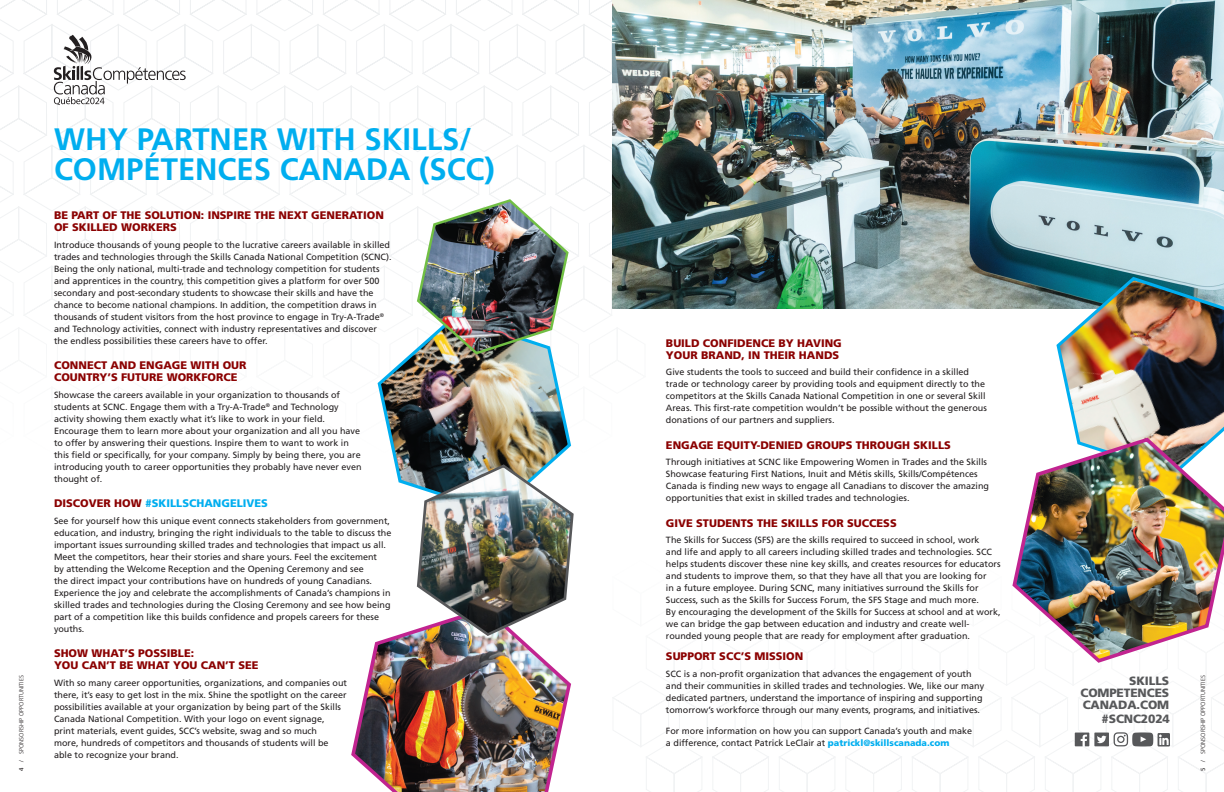
<style>
.page{position:relative;width:1224px;height:792px;background:#fff}
.page>*{position:absolute;margin:0;border:0;box-sizing:border-box;transform-origin:0 0}
.Subtitle___Frutiger_24{font:700 31px/30px "Frutiger LT Std";color:#00aeef}
.t1{font:900 12px/12px "Frutiger LT Std";letter-spacing:-.01em;color:#57585a;text-align:justify}
.t2{font:900 11px/12px "Frutiger LT Std";color:#8b0202}
.t3{font:900 11px "Frutiger LT Std";color:#00aeef}
.t4{font:9px/12px "Frutiger LT Std";color:#231f20}
.t5{font:300 6px "Frutiger LT Std";color:#231f20}
.s1{color:#8b0202}
.s2{font-weight:900;color:#00aeef}
.s3{font-weight:400}
</style>
<div class="page">
<svg style="left:0;top:153px;width:612px;height:163px"></svg>
<svg style="left:0;top:0;width:612px;height:153px"></svg>
<svg style="left:613px;top:697px;width:611px;height:95px"></svg>
<svg style="left:54px;top:35px;width:132px;height:70px"></svg>
<svg style="left:1075px;top:732px;width:95px;height:15px"></svg>
<img style="left:351px;top:629px;width:220px;height:163px">
<img style="left:376px;top:313px;width:197px;height:175px">
<img style="left:415px;top:198px;width:155px;height:158px">
<img style="left:415px;top:463px;width:159px;height:175px">
<img style="left:612px;top:0;width:612px;height:309px">
<img style="left:1055px;top:275px;width:169px;height:161px">
<img style="left:1012px;top:436px;width:212px;height:227px">
<p class="Subtitle___Frutiger_24" style="left:54px;top:124px;width:442px">WHY PARTNER WITH SKILLS/<br>COMPÉTENCES CANADA (SCC)</p>
<p class="t2" style="left:54px;top:209px;width:331px">BE PART OF THE SOLUTION: INSPIRE THE NEXT GENERATION<br>OF SKILLED WORKERS</p>
<p class="t4" style="left:54px;top:239px;width:339px">Introduce thousands of young people to the lucrative careers available in skilled trades and technologies through the Skills Canada National Competition (SCNC).<br>Being the only national, multi-trade and technology competition for students and apprentices in the country, this competition gives a platform for over 500 secondary and post-secondary students to showcase their skills and have the chance to become national champions. In addition, the competition draws in thousands of student visitors from the host province to engage in Try-A-Trade<sup>® </sup>and Technology activities, connect with industry representatives and discover the endless possibilities these careers have to offer.</p>
<p class="t2" style="left:54px;top:359px;width:194px">CONNECT AND ENGAGE WITH OUR<br>COUNTRY’S FUTURE WORKFORCE</p>
<p class="t4" style="left:54px;top:389px;width:309px">Showcase the careers available in your organization to thousands of students at SCNC. Engage them with a Try-A-Trade<sup>®</sup> and Technology activity showing them exactly what it’s like to work in your field.<br>Encourage them to learn more about your organization and all you have to offer by answering their questions. Inspire them to want to work in this field or specifically, for your company. Simply by being there, you are introducing youth to career opportunities they probably have never even thought of.</p>
<p class="t3" style="left:54px;top:497px;width:215px"><span class="s1">DISCOVER HOW</span> #SKILLSCHANGELIVES</p>
<p class="t4" style="left:54px;top:515px;width:339px">See for yourself how this unique event connects stakeholders from government, education, and industry, bringing the right individuals to the table to discuss the important issues surrounding skilled trades and technologies that impact us all.<br>Meet the competitors, hear their stories and share yours. Feel the excitement<br>by attending the Welcome Reception and the Opening Ceremony and see<br>the direct impact your contributions have on hundreds of young Canadians.<br>Experience the joy and celebrate the accomplishments of Canada’s champions in skilled trades and technologies during the Closing Ceremony and see how being part of a competition like this builds confidence and propels careers for these youths.</p>
<p class="t2" style="left:54px;top:647px;width:206px">SHOW WHAT’S POSSIBLE:<br>YOU CAN’T BE WHAT YOU CAN’T SEE</p>
<p class="t4" style="left:54px;top:677px;width:295px">With so many career opportunities, organizations, and companies out there, it’s easy to get lost in the mix. Shine the spotlight on the career possibilities available at your organization by being part of the Skills Canada National Competition. With your logo on event signage, print materials, event guides, SCC’s website, swag and so much<br>more, hundreds of competitors and thousands of students will be able to recognize your brand.</p>
<p class="t2" style="left:666px;top:337px;width:177px">BUILD CONFIDENCE BY HAVING<br>YOUR BRAND, IN THEIR HANDS</p>
<p class="t4" style="left:666px;top:366px;width:322px">Give students the tools to succeed and build their confidence in a skilled trade or technology career by providing tools and equipment directly to the competitors at the Skills Canada National Competition in one or several Skill Areas. This first-rate competition wouldn’t be possible without the generous donations of our partners and suppliers.</p>
<p class="t2" style="left:666px;top:439px;width:286px">ENGAGE EQUITY-DENIED GROUPS THROUGH SKILLS</p>
<p class="t4" style="left:666px;top:456px;width:325px">Through initiatives at SCNC like Empowering Women in Trades and the Skills Showcase featuring First Nations, Inuit and Métis skills, Skills/Compétences Canada is finding new ways to engage all Canadians to discover the amazing opportunities that exist in skilled trades and technologies.</p>
<p class="t2" style="left:666px;top:517px;width:232px">GIVE STUDENTS THE SKILLS FOR SUCCESS</p>
<p class="t4" style="left:666px;top:534px;width:336px">The Skills for Success (SFS) are the skills required to succeed in school, work<br>and life and apply to all careers including skilled trades and technologies. SCC helps students discover these nine key skills, and creates resources for educators and students to improve them, so that they have all that you are looking for<br>in a future employee. During SCNC, many initiatives surround the Skills for Success, such as the Skills for Success Forum, the SFS Stage and much more.<br>By encouraging the development of the Skills for Success at school and at work, we can bridge the gap between education and industry and create well&shy;rounded young people that are ready for employment after graduation.</p>
<p class="t2" style="left:666px;top:651px;width:139px">SUPPORT SCC’S MISSION</p>
<p class="t4" style="left:666px;top:668px;width:320px">SCC is a non-profit organization that advances the engagement of youth and their communities in skilled trades and technologies. We, like our many dedicated partners, understand the importance of inspiring and supporting tomorrow’s workforce through our many events, programs, and initiatives.</p>
<p class="t4" style="left:666px;top:725px;width:308px">For more information on how you can support Canada’s youth and make a difference, contact Patrick LeClair at <span class="s2">patrickl@skillscanada.com</span></p>
<p class="t5" style="left:18px;top:771px;width:97px;rotate:-90deg"><span class="s3">4</span> / SPONSORSHIP OPPORTUNITIES</p>
<p class="t5" style="left:1200px;top:771px;width:97px;rotate:-90deg"><span class="s3">5</span> / SPONSORSHIP OPPORTUNITIES</p>
<p class="t1" style="left:1080px;top:675px;width:90px;text-indent:49px">SKILLS COMPETENCES CANADA.COM</p>
<p class="t1" style="left:1102px;top:713px;width:70px">#SCNC2024</p>
</div>
